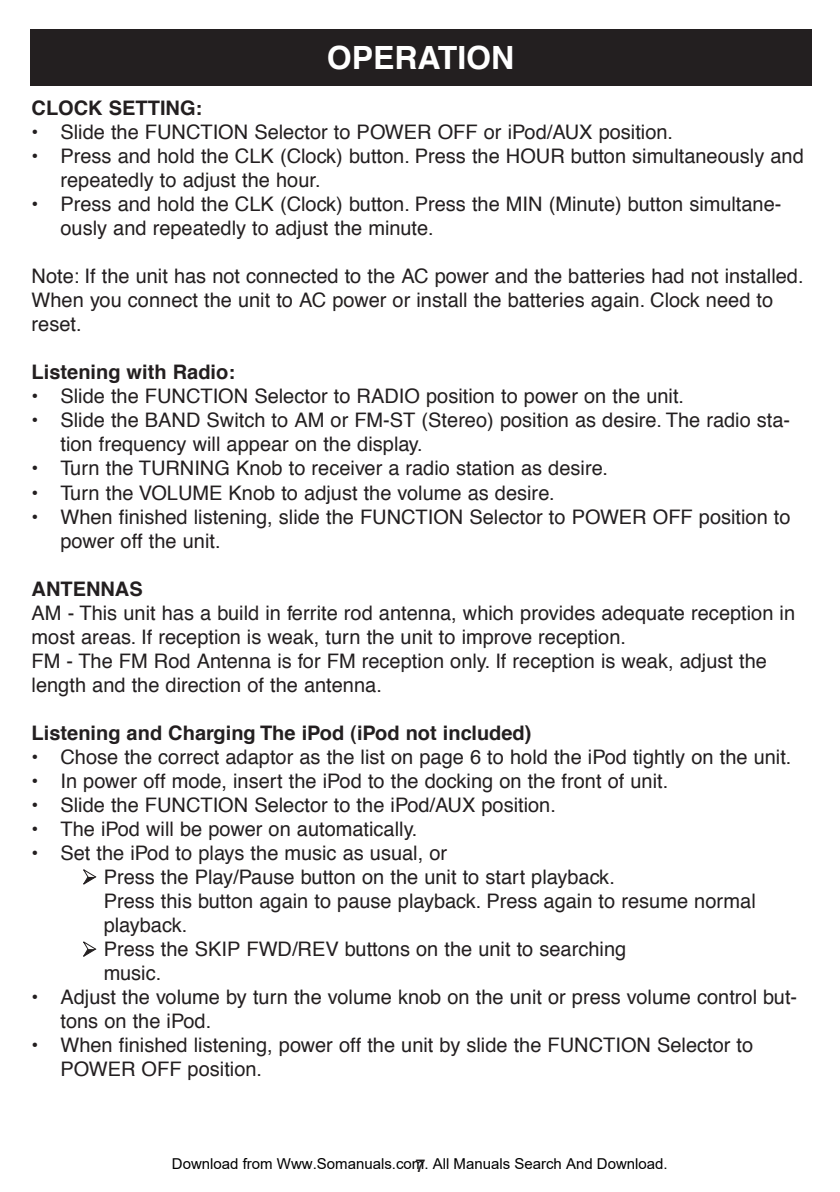
<style>
.page{position:relative;width:840px;height:1192px;background:#fff}
.page>*{position:absolute;margin:0;border:0;box-sizing:border-box;transform-origin:0 0}
.t1{font:700 32px "Helvetica";color:#fff}
.t2{font:20px/24px "Helvetica";color:#231f20}
.t3{font:700 20px "Helvetica";color:#231f20}
.t4{font:18px "Helvetica";color:#231f20}
.t5{font:15px "Arial";color:#000}
</style>
<div class="page">
<svg style="left:83px;top:869px;width:13px;height:16px"></svg>
<svg style="left:83px;top:941px;width:13px;height:16px"></svg>
<div style="left:30px;top:29px;width:781px;height:57px;background:#231f20"></div>
<h1 class="t1" style="left:327px;top:29px;width:189px">OPERATION</h1>
<p class="t3" style="left:32px;top:90px;width:172px">CLOCK SETTING:</p>
<p class="t2" style="left:32px;top:120px;width:643px">• Slide the FUNCTION Selector to POWER OFF or iPod/AUX position.</p>
<p class="t2" style="left:60px;top:144px;width:745px;text-indent:-29px">• Press and hold the CLK (Clock) button. Press the HOUR button simultaneously and repeatedly to adjust the hour.</p>
<p class="t2" style="left:60px;top:192px;width:722px;text-indent:-29px">• Press and hold the CLK (Clock) button. Press the MIN (Minute) button simultane&shy;ously and repeatedly to adjust the minute.</p>
<p class="t2" style="left:32px;top:264px;width:773px">Note: If the unit has not connected to the AC power and the batteries had not installed.<br>When you connect the unit to AC power or install the batteries again. Clock need to reset.</p>
<p class="t3" style="left:32px;top:354px;width:205px">Listening with Radio:</p>
<p class="t2" style="left:32px;top:384px;width:654px">• Slide the FUNCTION Selector to RADIO position to power on the unit.</p>
<p class="t2" style="left:60px;top:408px;width:731px;text-indent:-29px">• Slide the BAND Switch to AM or FM-ST (Stereo) position as desire. The radio sta&shy;tion frequency will appear on the display.</p>
<p class="t2" style="left:32px;top:456px;width:578px">• Turn the TURNING Knob to receiver a radio station as desire.</p>
<p class="t2" style="left:32px;top:480px;width:524px">• Turn the VOLUME Knob to adjust the volume as desire.</p>
<p class="t2" style="left:60px;top:504px;width:731px;text-indent:-29px">• When finished listening, slide the FUNCTION Selector to POWER OFF position to power off the unit.</p>
<p class="t3" style="left:32px;top:570px;width:113px">ANTENNAS</p>
<p class="t2" style="left:32px;top:600px;width:765px">AM - This unit has a build in ferrite rod antenna, which provides adequate reception in most areas. If reception is weak, turn the unit to improve reception.<br>FM - The FM Rod Antenna is for FM reception only. If reception is weak, adjust the length and the direction of the antenna.</p>
<p class="t3" style="left:32px;top:714px;width:501px">Listening and Charging The iPod (iPod not included)</p>
<p class="t2" style="left:32px;top:744px;width:761px">• Chose the correct adaptor as the list on page 6 to hold the iPod tightly on the unit.</p>
<p class="t2" style="left:32px;top:768px;width:638px">• In power off mode, insert the iPod to the docking on the front of unit.</p>
<p class="t2" style="left:32px;top:792px;width:526px">• Slide the FUNCTION Selector to the iPod/AUX position.</p>
<p class="t2" style="left:32px;top:816px;width:387px">• The iPod will be power on automatically.</p>
<p class="t2" style="left:104px;top:840px;width:653px;text-indent:-72px">• Set the iPod to plays the music as usual, or<br>Press the Play/Pause button on the unit to start playback.<br>Press this button again to pause playback. Press again to resume normal playback.<br>Press the SKIP FWD/REV buttons on the unit to searching<br>music.</p>
<p class="t2" style="left:60px;top:984px;width:738px;text-indent:-29px">• Adjust the volume by turn the volume knob on the unit or press volume control but&shy;tons on the iPod.</p>
<p class="t2" style="left:60px;top:1032px;width:694px;text-indent:-29px">• When finished listening, power off the unit by slide the FUNCTION Selector to<br>POWER OFF position.</p>
<p class="t5" style="left:172px;top:1154px;width:497px">Download from Www.Somanuals.com. All Manuals Search And Download.</p>
<p class="t4" style="left:415px;top:1150px;width:12px">7</p>
</div>
